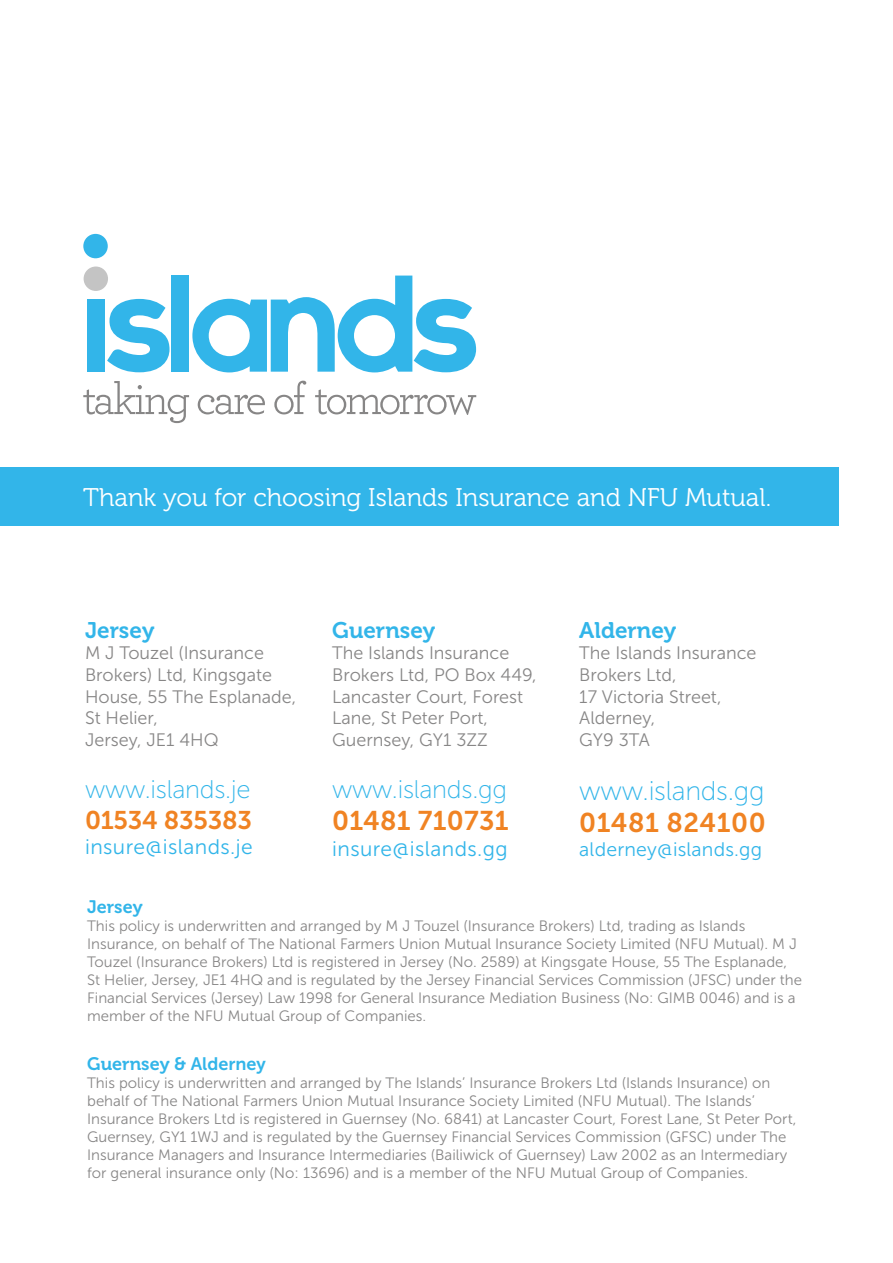
<style>
.page{position:relative;width:893px;height:1263px;background:#fff}
.page>*{position:absolute;margin:0;border:0;box-sizing:border-box;transform-origin:0 0}
.t1{font:27px "Museo Sans 700";letter-spacing:.01em;color:#f08323}
.t2{font:27px "Museo Sans 100";letter-spacing:-.01em;color:#32b5e9}
.t3{font:25.5px "Museo 300";color:#fff}
.t4{font:25.5px "Museo Sans 100";letter-spacing:-.01em;color:#32b5e9}
.t5{font:25.5px "Museo Sans 700";letter-spacing:-.01em;color:#f08323}
.t6{font:22.5px "Museo 700";color:#32b5e9}
.t7{font:21px "Museo Sans 300";letter-spacing:.02em;color:#32b5e9}
.t8{font:19.5px "Museo Sans 300";letter-spacing:.01em;color:#32b5e9}
.t9{font:18px/21.6px "Museo Sans 300";color:#878686}
.t10{font:18px "Museo Sans 700";color:#32b5e9}
.t11{font:18px "Museo 700";color:#32b5e9}
.t12{font:15px/18px "Museo Sans 300";color:#878686}
.s1{font-family:"Museo 700"}
</style>
<div class="page">
<div style="left:0;top:468px;width:839px;height:58px;background:#32b5e9"></div>
<svg style="left:83px;top:381px;width:106px;height:42px"></svg>
<svg style="left:198px;top:395px;width:67px;height:19px"></svg>
<svg style="left:274px;top:381px;width:32px;height:33px"></svg>
<svg style="left:315px;top:389px;width:161px;height:26px"></svg>
<div style="left:84px;top:266px;width:24px;height:25px;background:#c4c4c4;border-radius:50%"></div>
<div style="left:87px;top:300px;width:17px;height:72px;background:#32b5e9"></div>
<div style="left:171px;top:276px;width:18px;height:96px;background:#32b5e9"></div>
<svg style="left:192px;top:276px;width:284px;height:96px"></svg>
<svg style="left:107px;top:299px;width:63px;height:73px"></svg>
<div style="left:83px;top:234px;width:25px;height:24px;background:#32b5e9;border-radius:50%"></div>
<p class="t3" style="left:83px;top:484px;width:689px">Thank you for choosing Islands Insurance and NFU Mutual.</p>
<p class="t6" style="left:85px;top:617px;width:71px">Jersey</p>
<p class="t9" style="left:85px;top:642px;width:213px">M J Touzel (Insurance<br>Brokers) Ltd, Kingsgate<br>House, 55 The Esplanade,<br>St Helier,</p>
<p class="t9" style="left:85px;top:729px;width:135px">Jersey, JE1 4HQ</p>
<p class="t4" style="left:85px;top:776px;width:167px">www.islands.je</p>
<p class="t5" style="left:85px;top:805px;width:169px">01534 835383</p>
<p class="t7" style="left:85px;top:835px;width:169px">insure@islands.je</p>
<p class="t6" style="left:332px;top:617px;width:105px">Guernsey</p>
<p class="t9" style="left:332px;top:642px;width:206px">The Islands Insurance<br>Brokers Ltd, PO Box 449,<br>Lancaster Court, Forest<br>Lane, St Peter Port,</p>
<p class="t9" style="left:332px;top:729px;width:157px">Guernsey, GY1 3ZZ</p>
<p class="t4" style="left:332px;top:776px;width:176px">www.islands.gg</p>
<p class="t1" style="left:332px;top:806px;width:178px">01481 710731</p>
<p class="t7" style="left:332px;top:837px;width:177px">insure@islands.gg</p>
<p class="t6" style="left:579px;top:617px;width:99px">Alderney</p>
<p class="t9" style="left:579px;top:642px;width:179px">The Islands Insurance<br>Brokers Ltd,</p>
<p class="t9" style="left:579px;top:686px;width:144px">17 Victoria Street,</p>
<p class="t9" style="left:579px;top:707px;width:78px">Alderney,</p>
<p class="t9" style="left:579px;top:729px;width:72px">GY9 3TA</p>
<p class="t2" style="left:579px;top:776px;width:187px">www.islands.gg</p>
<p class="t1" style="left:579px;top:808px;width:188px">01481 824100</p>
<p class="t8" style="left:579px;top:838px;width:184px">alderney@islands.gg</p>
<p class="t11" style="left:87px;top:896px;width:57px">Jersey</p>
<p class="t12" style="left:87px;top:916px;width:716px">This policy is underwritten and arranged by M J Touzel (Insurance Brokers) Ltd, trading as Islands Insurance, on behalf of The National Farmers Union Mutual Insurance Society Limited (NFU Mutual). M J Touzel (Insurance Brokers) Ltd is registered in Jersey (No. 2589) at Kingsgate House, 55 The Esplanade, St Helier, Jersey, JE1 4HQ and is regulated by the Jersey Financial Services Commission (JFSC) under the Financial Services (Jersey) Law 1998 for General Insurance Mediation Business (No: GIMB 0046) and is a member of the NFU Mutual Group of Companies.</p>
<p class="t10" style="left:87px;top:1054px;width:180px"><span class="s1">Guernsey</span> &amp; Alderney</p>
<p class="t12" style="left:87px;top:1074px;width:711px">This policy is underwritten and arranged by The Islands’ Insurance Brokers Ltd (Islands Insurance) on behalf of The National Farmers Union Mutual Insurance Society Limited (NFU Mutual). The Islands’ Insurance Brokers Ltd is registered in Guernsey (No. 6841) at Lancaster Court, Forest Lane, St Peter Port, Guernsey, GY1 1WJ and is regulated by the Guernsey Financial Services Commission (GFSC) under The Insurance Managers and Insurance Intermediaries (Bailiwick of Guernsey) Law 2002 as an Intermediary for general insurance only (No: 13696) and is a member of the NFU Mutual Group of Companies.</p>
</div>
